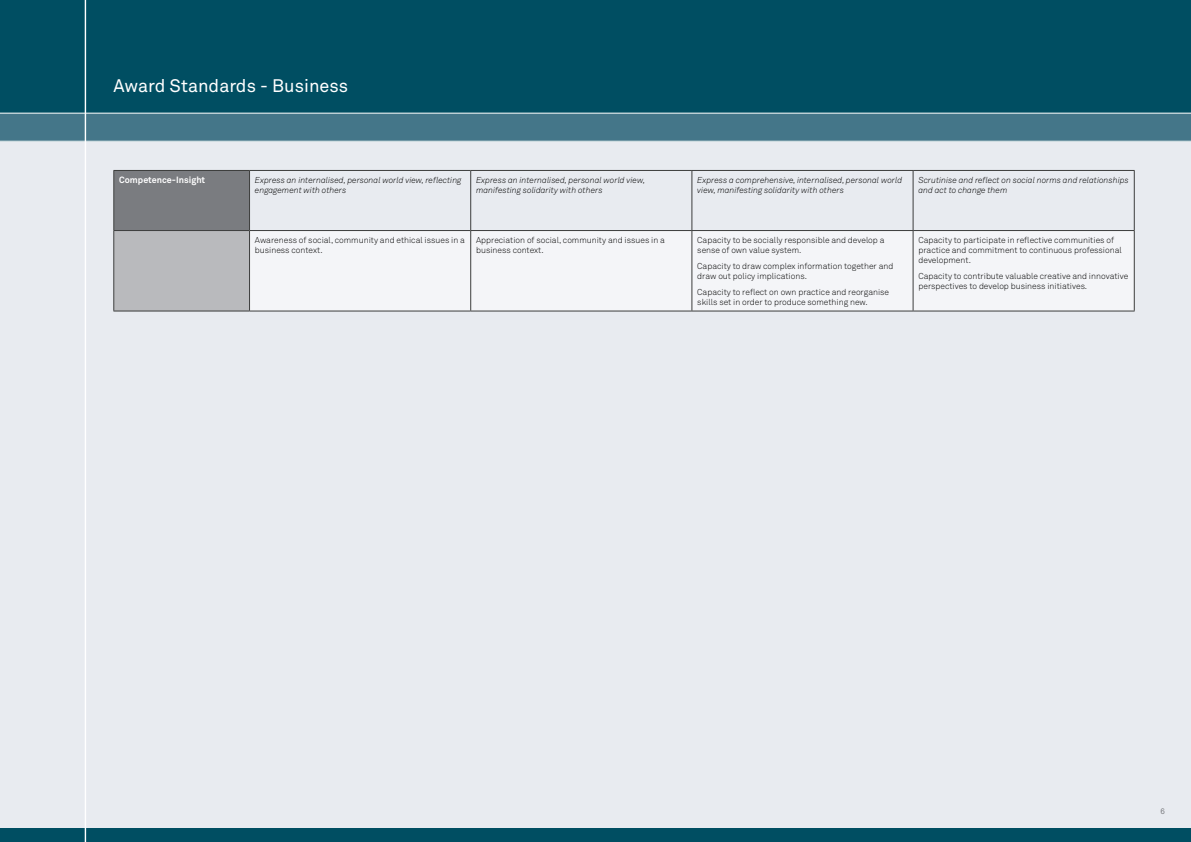
<style>
.page{position:relative;width:1191px;height:842px;background:#fff}
.page>*{position:absolute;margin:0;border:0;box-sizing:border-box;transform-origin:0 0}
.t1{font:18px "Akkurat";color:#fff}
.t2{font:700 9px "Akkurat";color:#fff}
.t3{font:300 8.5px/10.2px "Akkurat";color:#000}
.t4{font:italic 300 8.5px/10.2px "Akkurat";color:#000}
.t5{font:8px "Akkurat";color:#7a7c80}
</style>
<div class="page">
<div style="left:0;top:128px;width:1191px;height:714px;background:#e8ebf0"></div>
<div style="left:0;top:0;width:1191px;height:114px;background:#004e62"></div>
<div style="left:0;top:113px;width:1191px;height:28px;background:#447689"></div>
<div style="left:0;top:828px;width:1191px;height:14px;background:#004e62"></div>
<hr style="left:85px;top:0;width:1px;height:842px;background:#fff">
<hr style="left:0;top:113px;width:1191px;height:1px;background:#fff">
<hr style="left:0;top:141px;width:1191px;height:1px;background:#fff">
<div style="left:114px;top:170px;width:135px;height:61px;background:#7a7c80"></div>
<svg style="left:471px;top:171px;width:663px;height:59px"></svg>
<div style="left:114px;top:231px;width:135px;height:80px;background:#b9babd"></div>
<div style="left:250px;top:231px;width:884px;height:80px;background:#f4f5f8"></div>
<hr style="left:470px;top:231px;width:1px;height:80px;background:#3c3d3c">
<hr style="left:691px;top:231px;width:1px;height:80px;background:#3c3d3c">
<hr style="left:912px;top:231px;width:1px;height:80px;background:#3c3d3c">
<hr style="left:1134px;top:231px;width:1px;height:80px;background:#3c3d3c">
<hr style="left:249px;top:170px;width:222px;height:1px;background:#3c3d3c">
<hr style="left:249px;top:230px;width:222px;height:1px;background:#3c3d3c">
<hr style="left:471px;top:170px;width:221px;height:1px;background:#3c3d3c">
<hr style="left:470px;top:171px;width:1px;height:59px;background:#3c3d3c">
<hr style="left:471px;top:230px;width:221px;height:1px;background:#3c3d3c">
<hr style="left:692px;top:170px;width:221px;height:1px;background:#3c3d3c">
<hr style="left:691px;top:171px;width:1px;height:59px;background:#3c3d3c">
<hr style="left:692px;top:230px;width:221px;height:1px;background:#3c3d3c">
<hr style="left:913px;top:170px;width:221px;height:1px;background:#3c3d3c">
<hr style="left:912px;top:171px;width:1px;height:59px;background:#3c3d3c">
<hr style="left:1134px;top:171px;width:1px;height:59px;background:#3c3d3c">
<hr style="left:913px;top:230px;width:221px;height:1px;background:#3c3d3c">
<hr style="left:249px;top:311px;width:222px;height:1px;background:#3c3d3c">
<hr style="left:471px;top:311px;width:221px;height:1px;background:#3c3d3c">
<hr style="left:692px;top:311px;width:221px;height:1px;background:#3c3d3c">
<hr style="left:913px;top:311px;width:221px;height:1px;background:#3c3d3c">
<hr style="left:113px;top:170px;width:136px;height:1px;background:#3c3d3c">
<hr style="left:113px;top:171px;width:1px;height:59px;background:#3c3d3c">
<hr style="left:249px;top:171px;width:1px;height:59px;background:#3c3d3c">
<hr style="left:113px;top:230px;width:136px;height:1px;background:#3c3d3c">
<hr style="left:113px;top:231px;width:1px;height:80px;background:#3c3d3c">
<hr style="left:249px;top:231px;width:1px;height:80px;background:#3c3d3c">
<hr style="left:113px;top:311px;width:136px;height:1px;background:#3c3d3c">
<h1 class="t1" style="left:113px;top:75px;width:236px">Award Standards - Business</h1>
<p class="t2" style="left:119px;top:174px;width:88px">Competence-I nsight</p>
<p class="t4" style="left:255px;top:175px;width:208px">Express an internalised, personal world view, reflecting engagement with others</p>
<p class="t4" style="left:476px;top:175px;width:171px">Express an internalised, personal world view, manifesting solidarity with others</p>
<p class="t4" style="left:697px;top:175px;width:206px">Express a comprehensive, internalised, personal world view, manifesting solidarity with others</p>
<p class="t4" style="left:918px;top:175px;width:212px">Scrutinise and reflect on social norms and relationships and act to change them</p>
<p class="t3" style="left:255px;top:235px;width:212px">Awareness of social, community and ethical issues in a business context.</p>
<p class="t3" style="left:476px;top:235px;width:190px">Appreciation of social, community and issues in a business context.</p>
<p class="t3" style="left:697px;top:235px;width:189px">Capacity to be socially responsible and develop a sense of own value system.</p>
<p class="t3" style="left:697px;top:261px;width:198px">Capacity to draw complex information together and draw out policy implications.</p>
<p class="t3" style="left:697px;top:287px;width:193px">Capacity to reflect on own practice and reorganise skills set in order to produce something new.</p>
<p class="t3" style="left:918px;top:235px;width:205px">Capacity to participate in reflective communities of practice and commitment to continuous professional development.</p>
<p class="t3" style="left:918px;top:271px;width:211px">Capacity to contribute valuable creative and innovative perspectives to develop business initiatives.</p>
<p class="t5" style="left:1160px;top:806px;width:6px">6</p>
</div>
